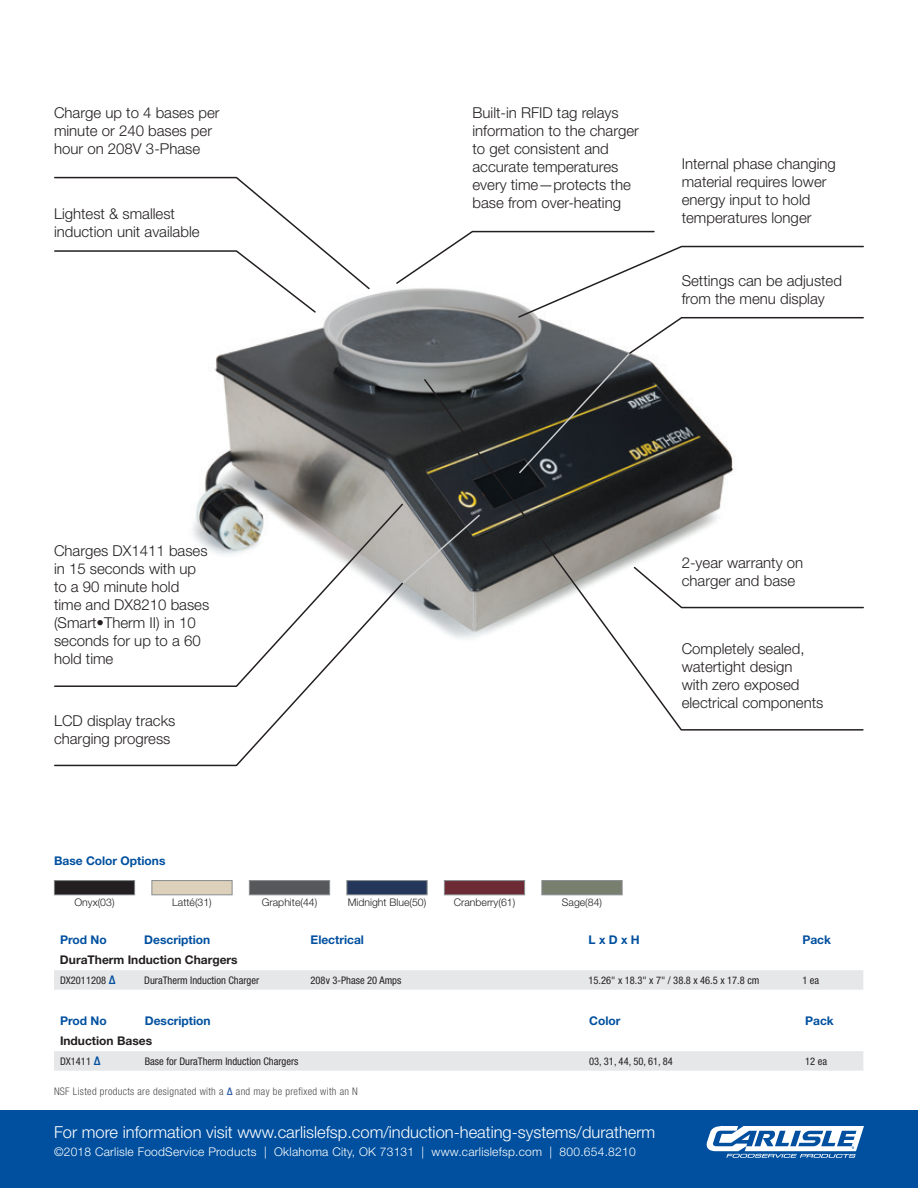
<style>
.page{position:relative;width:918px;height:1188px;background:#fff}
.page>*{position:absolute;margin:0;border:0;box-sizing:border-box;transform-origin:0 0}
.t1{font:300 16.5px "Helvetica Neue LT Std";color:#fff}
.t2{font:300 15px/18px "Helvetica Neue LT Std";color:#231f20}
.t3{font:300 12px "Helvetica Neue LT Std";letter-spacing:.02em;color:#fff}
.t4{font:700 12px "Helvetica Neue LT Std";color:#01509f}
.t5{font:700 12px "Helvetica Neue LT Std";color:#231f20}
.t6{font:condensed 10.5px "Helvetica Neue LT Std";color:#231f20}
.t7{font:300 10.5px "Helvetica Neue LT Std";color:#231f20}
.t8{font:300 condensed 10.5px "Helvetica Neue LT Std";letter-spacing:.03em;color:#4b4c4d}
.s1{font-weight:700;font-size:12px;color:#01509f}
.s2{font-weight:700;color:#3161aa}
</style>
<div class="page">
<div style="left:0;top:1110px;width:918px;height:78px;background:#01509f"></div>
<svg style="left:706px;top:1126px;width:158px;height:32px"></svg>
<img style="left:199px;top:290px;width:224px;height:328px">
<svg style="left:54px;top:688px;width:254px;height:79px"></svg>
<svg style="left:54px;top:502px;width:350px;height:186px"></svg>
<svg style="left:54px;top:176px;width:317px;height:138px"></svg>
<svg style="left:423px;top:475px;width:441px;height:256px"></svg>
<div style="left:54px;top:970px;width:809px;height:20px;background:#e6e7e9"></div>
<div style="left:54px;top:1051px;width:809px;height:20px;background:#e6e7e9"></div>
<svg style="left:401px;top:513px;width:81px;height:72px;background:#787979"></svg>
<svg style="left:395px;top:230px;width:469px;height:245px"></svg>
<div style="left:54px;top:881px;width:81px;height:14px;background:#231f20"></div>
<div style="left:54px;top:880px;width:81px;height:15px;border:1px solid #888c8f"></div>
<div style="left:152px;top:880px;width:80px;height:15px;background:#ddd1bb;border:1px solid #888c8f"></div>
<div style="left:249px;top:880px;width:81px;height:15px;background:#57585a;border:1px solid #888c8f"></div>
<div style="left:346px;top:880px;width:82px;height:15px;background:#24375a;border:1px solid #888c8f"></div>
<div style="left:444px;top:880px;width:81px;height:15px;background:#6d2b35;border:1px solid #888c8f"></div>
<div style="left:542px;top:880px;width:80px;height:15px;background:#787f6f;border:1px solid #888c8f"></div>
<p class="t2" style="left:54px;top:104px;width:167px">Charge up to 4 bases per minute or 240 bases per hour on 208V 3-Phase</p>
<p class="t2" style="left:54px;top:205px;width:147px">Lightest &amp; smallest induction unit available</p>
<p class="t2" style="left:472px;top:104px;width:168px">Built-in RFID tag relays information to the charger to get consistent and accurate temperatures every time—protects the base from over-heating</p>
<p class="t2" style="left:682px;top:155px;width:156px">Internal phase changing material requires lower energy input to hold temperatures longer</p>
<p class="t2" style="left:682px;top:271px;width:162px">Settings can be adjusted from the menu display</p>
<p class="t2" style="left:54px;top:542px;width:157px">Charges DX1411 bases in 15 seconds with up to a 90 minute hold time and DX8210 bases (Smart•Therm II) in 10 seconds for up to a 60 hold time</p>
<p class="t2" style="left:54px;top:711px;width:123px">LCD display tracks charging progress</p>
<p class="t4" style="left:54px;top:853px;width:113px">Base Color Options</p>
<p class="t7" style="left:74px;top:896px;width:42px">Onyx(03)</p>
<p class="t7" style="left:172px;top:896px;width:41px">Latté(31)</p>
<p class="t7" style="left:262px;top:896px;width:57px">Graphite(44)</p>
<p class="t7" style="left:348px;top:896px;width:80px">Midnight Blue(50)</p>
<p class="t7" style="left:454px;top:896px;width:63px">Cranberry(61)</p>
<p class="t7" style="left:562px;top:896px;width:42px">Sage(84)</p>
<p class="t2" style="left:682px;top:554px;width:123px">2-year warranty on charger and base</p>
<p class="t2" style="left:682px;top:639px;width:143px">Completely sealed, watertight design<br>with zero exposed electrical components</p>
<p class="t4" style="left:60px;top:932px;width:48px">Prod No</p>
<p class="t4" style="left:144px;top:932px;width:67px">Description</p>
<p class="t4" style="left:311px;top:932px;width:55px">Electrical</p>
<p class="t4" style="left:589px;top:932px;width:53px">L x D x H</p>
<p class="t4" style="left:802px;top:932px;width:30px">Pack</p>
<p class="t5" style="left:60px;top:952px;width:179px">DuraTherm Induction Chargers</p>
<p class="t6" style="left:60px;top:974px;width:57px">DX2011208 <span class="s1">∆</span></p>
<p class="t6" style="left:144px;top:974px;width:116px">DuraTherm Induction Charger</p>
<p class="t6" style="left:311px;top:974px;width:92px">208v 3-Phase 20 Amps</p>
<p class="t6" style="left:589px;top:974px;width:172px">15.26" x 18.3" x 7" / 38.8 x 46.5 x 17.8 cm</p>
<p class="t6" style="left:802px;top:974px;width:18px">1 ea</p>
<p class="t4" style="left:60px;top:1013px;width:48px">Prod No</p>
<p class="t4" style="left:145px;top:1013px;width:67px">Description</p>
<p class="t4" style="left:589px;top:1013px;width:33px">Color</p>
<p class="t4" style="left:805px;top:1013px;width:30px">Pack</p>
<p class="t5" style="left:60px;top:1033px;width:94px">Induction Bases</p>
<p class="t6" style="left:60px;top:1055px;width:42px">DX1411 <span class="s1">∆</span></p>
<p class="t6" style="left:145px;top:1055px;width:155px">Base for DuraTherm Induction Chargers</p>
<p class="t6" style="left:589px;top:1055px;width:85px">03, 31, 44, 50, 61, 84</p>
<p class="t6" style="left:805px;top:1055px;width:23px">12 ea</p>
<p class="t8" style="left:54px;top:1085px;width:305px">NSF Listed products are designated with a <span class="s2">∆</span> and may be prefixed with an N</p>
<p class="t1" style="left:54px;top:1122px;width:603px">For more information visit www.carlislefsp.com/induction-heating-systems/duratherm</p>
<p class="t3" style="left:54px;top:1144px;width:583px">©2018 Carlisle FoodService Products | Oklahoma City, OK 73131 | www.carlislefsp.com | 800.654.8210</p>
</div>
